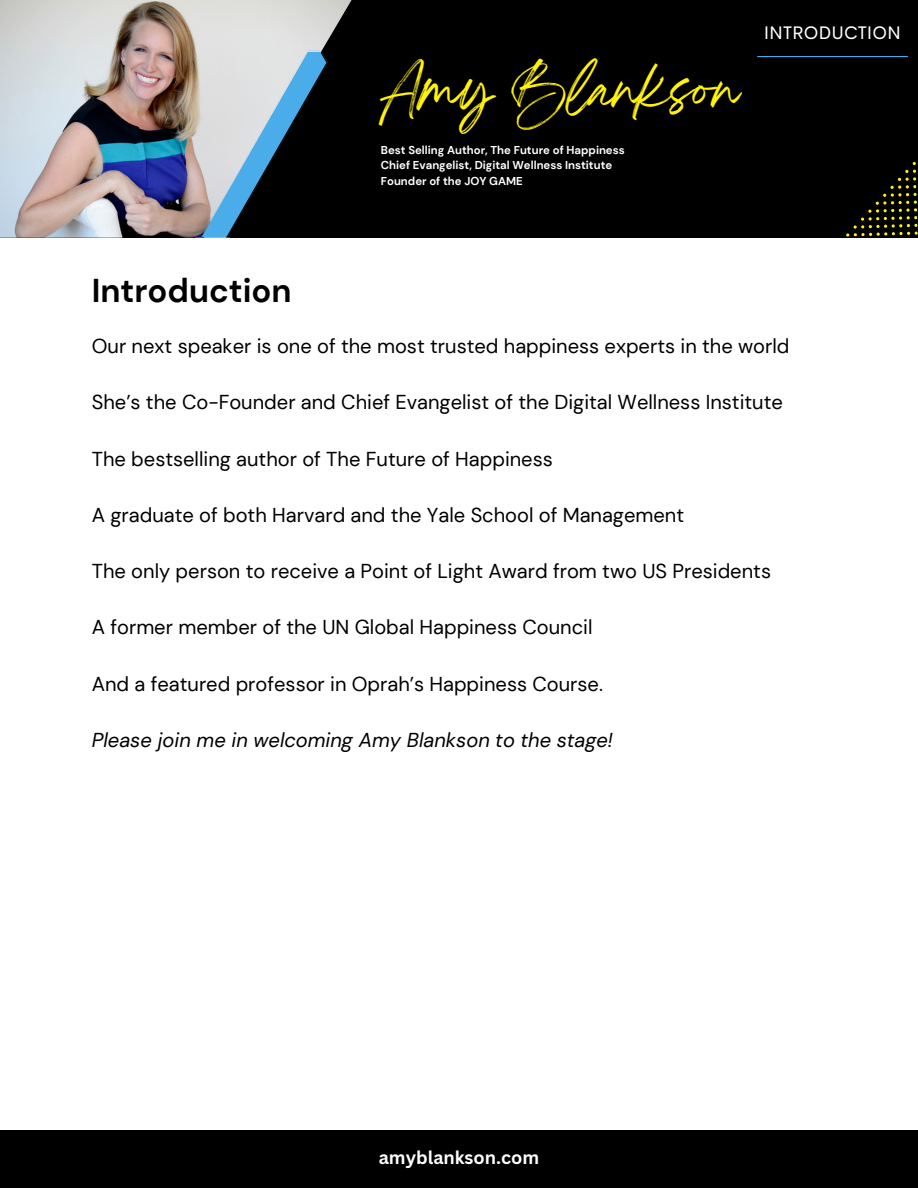
<style>
.page{position:relative;width:918px;height:1188px;background:#fff}
.page>*{position:absolute;margin:0;border:0;box-sizing:border-box;transform-origin:0 0}
.t1{font:45.45px "Breathing";color:#fff309}
.t2{font:700 33px "DM Sans";color:#000}
.t3{font:20.1px "DM Sans";color:#000}
.t4{font:italic 20.1px "DM Sans";color:#000}
.t5{font:18.3px "Cerebri Sans";color:#fff}
.t6{font:700 18px "Canva Sans";color:#fff}
.t7{font:700 11.4px/15.1px "DM Sans";color:#fff}
</style>
<div class="page">
<div style="left:0;top:1130px;width:918px;height:58px;background:#000"></div>
<div style="left:0;top:0;width:918px;height:238px;background:#000"></div>
<hr style="left:757px;top:56px;width:151px;height:1px;background:#4aace9">
<svg style="left:846px;top:162px;width:72px;height:75px"></svg>
<img style="left:0;top:0;width:352px;height:238px">
<svg style="left:195px;top:51px;width:133px;height:187px"></svg>
<h2 class="t2" style="left:92px;top:269px;width:201px">Introduction</h2>
<h1 class="t1" style="left:380px;top:75px;width:360px">Amy Blankson</h1>
<p class="t7" style="left:381px;top:143px;width:245px">Best Selling Author, The Future of Happiness<br>Chief Evangelist, Digital Wellness Institute<br>Founder of the JOY GAME</p>
<p class="t5" style="left:764px;top:21px;width:139px">INTRODUCTION</p>
<p class="t3" style="left:92px;top:333px;width:699px">Our next speaker is one of the most trusted happiness experts in the world</p>
<p class="t3" style="left:92px;top:389px;width:693px">She’s the Co-Founder and Chief Evangelist of the Digital Wellness Institute</p>
<p class="t3" style="left:92px;top:446px;width:463px">The bestselling author of The Future of Happiness</p>
<p class="t3" style="left:92px;top:502px;width:594px">A graduate of both Harvard and the Yale School of Management</p>
<p class="t3" style="left:92px;top:558px;width:681px">The only person to receive a Point of Light Award from two US Presidents</p>
<p class="t3" style="left:92px;top:614px;width:502px">A former member of the UN Global Happiness Council</p>
<p class="t3" style="left:92px;top:671px;width:513px">And a featured professor in Oprah’s Happiness Course.</p>
<p class="t4" style="left:92px;top:727px;width:523px">Please join me in welcoming Amy Blankson to the stage!</p>
<p class="t6" style="left:379px;top:1145px;width:162px">amyblankson.com</p>
</div>
